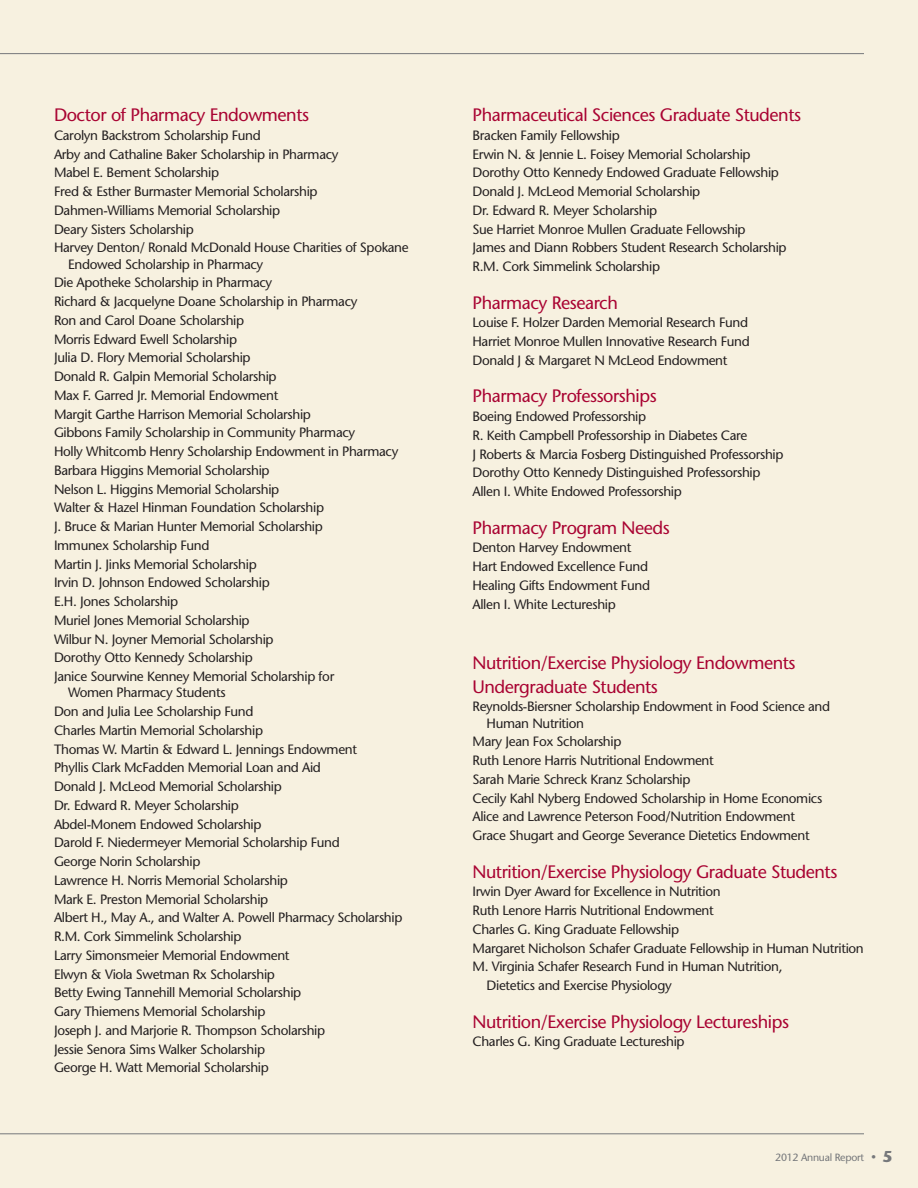
<style>
.page{position:relative;width:918px;height:1188px;background:#f7f1e0}
.page>*{position:absolute;margin:0;border:0;box-sizing:border-box;transform-origin:0 0}
.t1{font:500 18px/24px "Stone Sans Std";letter-spacing:-.025em;color:#a90332}
.t2{font:500 13.5px/18.8px "Stone Sans Std";letter-spacing:-.025em;color:#231f20}
.t3{font:500 10.5px "Stone Sans Std";letter-spacing:-.025em;color:#76787b}
.s1{font-weight:700;font-size:15.75px}
</style>
<div class="page">
<hr style="left:0;top:1133px;width:864px;height:1px;background:#76787b">
<hr style="left:0;top:53px;width:864px;height:1px;background:#76787b">
<h1 class="t1" style="left:54px;top:103px;width:257px">Doctor of Pharmacy Endowments</h1>
<p class="t2" style="left:54px;top:126px;width:356px">Carolyn Backstrom Scholarship Fund<br>Arby and Cathaline Baker Scholarship in Pharmacy<br>Mabel E. Bement Scholarship<br>Fred &amp; Esther Burmaster Memorial Scholarship Dahmen-Williams Memorial Scholarship<br>Deary Sisters Scholarship<br>Harvey Denton/ Ronald McDonald House Charities of Spokane</p>
<p class="t2" style="left:54px;top:255px;width:346px;text-indent:14px">Endowed Scholarship in Pharmacy<br>Die Apotheke Scholarship in Pharmacy<br>Richard &amp; Jacquelyne Doane Scholarship in Pharmacy<br>Ron and Carol Doane Scholarship<br>Morris Edward Ewell Scholarship<br>Julia D. Flory Memorial Scholarship<br>Donald R. Galpin Memorial Scholarship<br>Max F. Garred Jr. Memorial Endowment<br>Margit Garthe Harrison Memorial Scholarship<br>Gibbons Family Scholarship in Community Pharmacy<br>Holly Whitcomb Henry Scholarship Endowment in Pharmacy Barbara Higgins Memorial Scholarship<br>Nelson L. Higgins Memorial Scholarship<br>Walter &amp; Hazel Hinman Foundation Scholarship<br>J. Bruce &amp; Marian Hunter Memorial Scholarship<br>Immunex Scholarship Fund<br>Martin J. Jinks Memorial Scholarship<br>Irvin D. Johnson Endowed Scholarship<br>E.H. Jones Scholarship<br>Muriel Jones Memorial Scholarship<br>Wilbur N. Joyner Memorial Scholarship<br>Dorothy Otto Kennedy Scholarship<br>Janice Sourwine Kenney Memorial Scholarship for</p>
<p class="t2" style="left:54px;top:683px;width:350px;text-indent:14px">Women Pharmacy Students<br>Don and Julia Lee Scholarship Fund<br>Charles Martin Memorial Scholarship<br>Thomas W. Martin &amp; Edward L. Jennings Endowment<br>Phyllis Clark McFadden Memorial Loan and Aid<br>Donald J. McLeod Memorial Scholarship<br>Dr. Edward R. Meyer Scholarship<br>Abdel-Monem Endowed Scholarship<br>Darold F. Niedermeyer Memorial Scholarship Fund<br>George Norin Scholarship<br>Lawrence H. Norris Memorial Scholarship<br>Mark E. Preston Memorial Scholarship<br>Albert H., May A., and Walter A. Powell Pharmacy Scholarship R.M. Cork Simmelink Scholarship<br>Larry Simonsmeier Memorial Endowment<br>Elwyn &amp; Viola Swetman Rx Scholarship<br>Betty Ewing Tannehill Memorial Scholarship<br>Gary Thiemens Memorial Scholarship<br>Joseph J. and Marjorie R. Thompson Scholarship<br>Jessie Senora Sims Walker Scholarship<br>George H. Watt Memorial Scholarship</p>
<h1 class="t1" style="left:472px;top:103px;width:330px">Pharmaceutical Sciences Graduate Students</h1>
<p class="t2" style="left:472px;top:126px;width:316px">Bracken Family Fellowship<br>Erwin N. &amp; Jennie L. Foisey Memorial Scholarship Dorothy Otto Kennedy Endowed Graduate Fellowship Donald J. McLeod Memorial Scholarship<br>Dr. Edward R. Meyer Scholarship<br>Sue Harriet Monroe Mullen Graduate Fellowship<br>James and Diann Robbers Student Research Scholarship R.M. Cork Simmelink Scholarship</p>
<h1 class="t1" style="left:472px;top:290px;width:147px">Pharmacy Research</h1>
<p class="t2" style="left:472px;top:313px;width:279px">Louise F. Holzer Darden Memorial Research Fund<br>Harriet Monroe Mullen Innovative Research Fund<br>Donald J &amp; Margaret N McLeod Endowment</p>
<h1 class="t1" style="left:472px;top:384px;width:186px">Pharmacy Professorships</h1>
<p class="t2" style="left:472px;top:407px;width:313px">Boeing Endowed Professorship<br>R. Keith Campbell Professorship in Diabetes Care<br>J Roberts &amp; Marcia Fosberg Distinguished Professorship Dorothy Otto Kennedy Distinguished Professorship Allen I. White Endowed Professorship</p>
<h1 class="t1" style="left:472px;top:515px;width:199px">Pharmacy Program Needs</h1>
<p class="t2" style="left:472px;top:538px;width:179px">Denton Harvey Endowment<br>Hart Endowed Excellence Fund<br>Healing Gifts Endowment Fund<br>Allen I. White Lectureship</p>
<h1 class="t1" style="left:472px;top:650px;width:325px">Nutrition/Exercise Physiology Endowments<br>Undergraduate Students</h1>
<p class="t2" style="left:487px;top:699px;width:345px;line-height:16.2px;text-indent:-14px">Reynolds-Biersner Scholarship Endowment in Food Science and<br>Human Nutrition</p>
<p class="t2" style="left:472px;top:732px;width:351px">Mary Jean Fox Scholarship<br>Ruth Lenore Harris Nutritional Endowment<br>Sarah Marie Schreck Kranz Scholarship<br>Cecily Kahl Nyberg Endowed Scholarship in Home Economics Alice and Lawrence Peterson Food/Nutrition Endowment Grace Shugart and George Severance Dietetics Endowment</p>
<h1 class="t1" style="left:472px;top:859px;width:366px">Nutrition/Exercise Physiology Graduate Students</h1>
<p class="t2" style="left:472px;top:882px;width:250px">Irwin Dyer Award for Excellence in Nutrition</p>
<p class="t2" style="left:472px;top:901px;width:243px">Ruth Lenore Harris Nutritional Endowment</p>
<p class="t2" style="left:472px;top:920px;width:208px">Charles G. King Graduate Fellowship</p>
<p class="t2" style="left:472px;top:939px;width:393px">Margaret Nicholson Schafer Graduate Fellowship in Human Nutrition</p>
<p class="t2" style="left:472px;top:957px;width:312px">M. Virginia Schafer Research Fund in Human Nutrition,</p>
<p class="t2" style="left:487px;top:976px;width:187px">Dietetics and Exercise Physiology</p>
<h1 class="t1" style="left:472px;top:1009px;width:318px">Nutrition/Exercise Physiology Lectureships</h1>
<p class="t2" style="left:472px;top:1032px;width:214px">Charles G. King Graduate Lectureship</p>
<p class="t3" style="left:775px;top:1151px;width:119px">2012 Annual Report ● <span class="s1">5</span></p>
</div>
